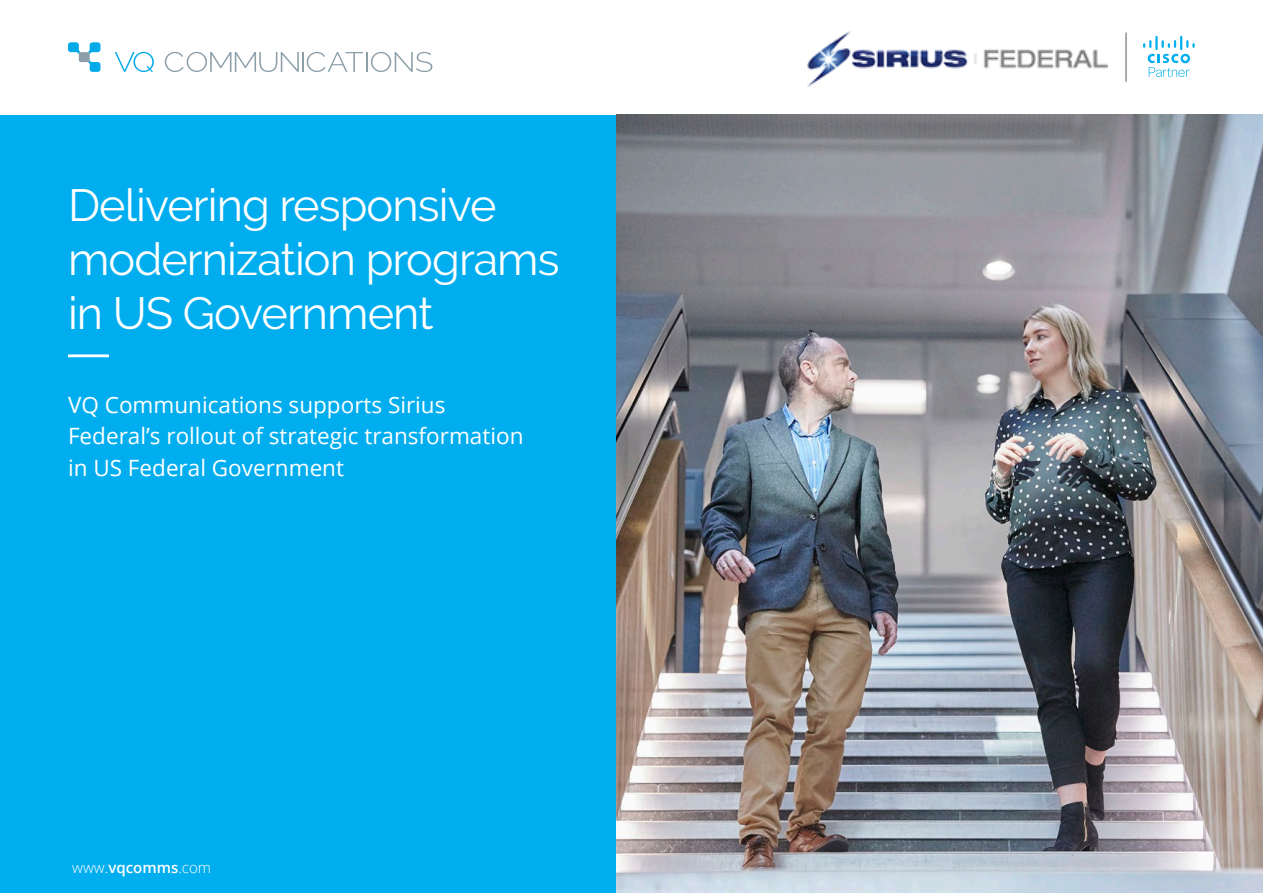
<style>
.page{position:relative;width:1263px;height:893px;background:#fff}
.page>*{position:absolute;margin:0;border:0;box-sizing:border-box;transform-origin:0 0}
.t1{font:45px/54px "Raleway";letter-spacing:-.02em;color:#fff}
.t2{font:22.5px/31.5px "Open Sans";color:#fff}
.t3{font:300 15px "Open Sans";color:#fff}
.s1{font-weight:600}
</style>
<div class="page">
<div style="left:0;top:115px;width:617px;height:778px;background:#00aeef"></div>
<hr style="left:68px;top:354px;width:41px;height:3px;background:#fff">
<svg style="left:68px;top:42px;width:13px;height:12px"></svg>
<svg style="left:87px;top:42px;width:13px;height:30px"></svg>
<div style="left:79px;top:52px;width:11px;height:10px;background:#8c9fa9;border-radius:2px"></div>
<svg style="left:115px;top:52px;width:39px;height:20px"></svg>
<svg style="left:165px;top:52px;width:134px;height:20px"></svg>
<hr style="left:302px;top:52px;width:2px;height:20px;background:#8c9fa9">
<svg style="left:307px;top:52px;width:56px;height:20px"></svg>
<svg style="left:371px;top:52px;width:61px;height:20px"></svg>
<hr style="left:366px;top:52px;width:2px;height:20px;background:#8c9fa9">
<svg style="left:1143px;top:36px;width:52px;height:41px"></svg>
<hr style="left:1126px;top:33px;width:1px;height:49px;background:#57585a">
<img style="left:617px;top:115px;width:646px;height:778px">
<img style="left:807px;top:31px;width:300px;height:55px">
<p class="t1" style="left:68px;top:178px;width:493px">Delivering responsive modernization programs in US Government</p>
<p class="t2" style="left:68px;top:388px;width:457px">VQ Communications supports Sirius<br>Federal’s rollout of strategic transformation in US Federal Government</p>
<p class="t3" style="left:72px;top:857px;width:140px">www.<span class="s1">vqcomms</span>.com</p>
</div>
